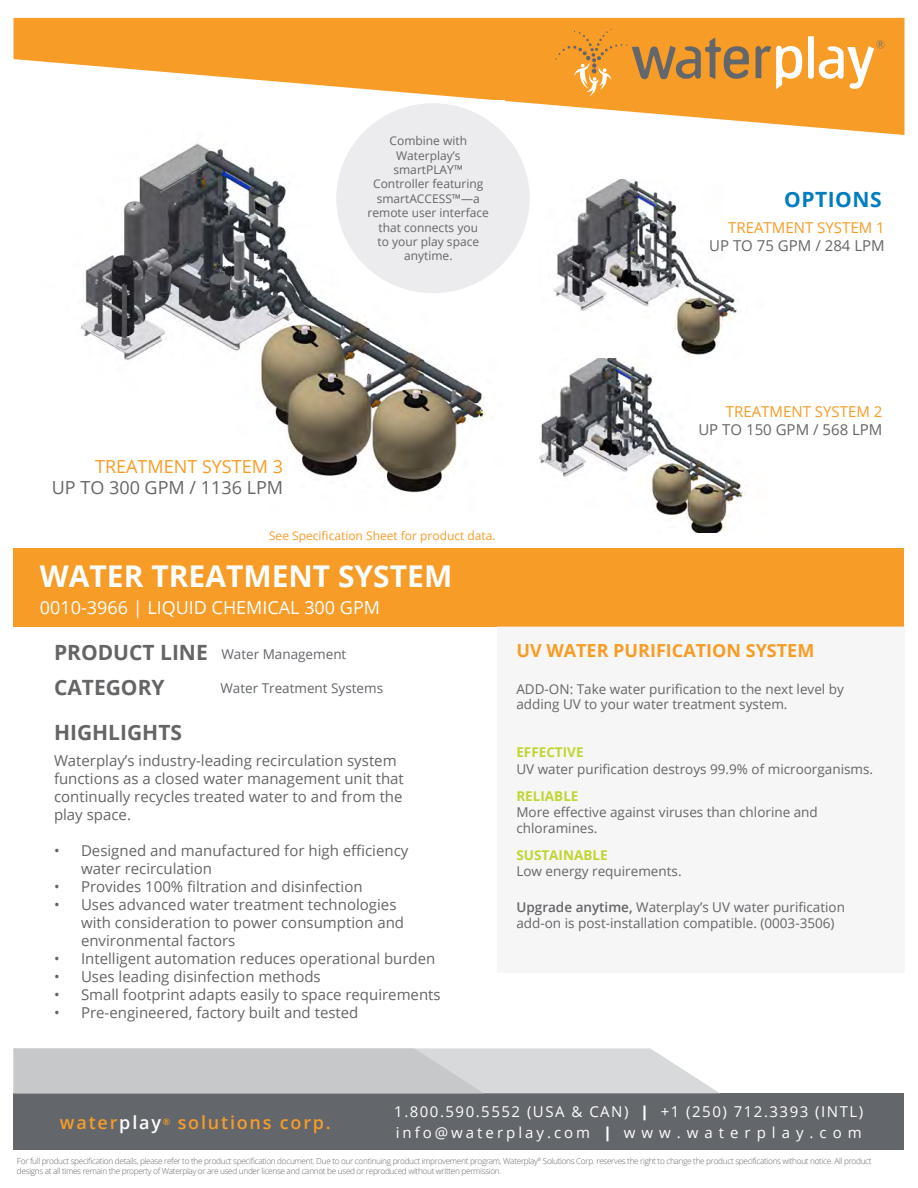
<style>
.page{position:relative;width:918px;height:1188px;background:#fff}
.page>*{position:absolute;margin:0;border:0;box-sizing:border-box;transform-origin:0 0}
.t1{font:700 30px "Open Sans";color:#fff}
.t2{font:700 21px/35.4px "Open Sans";color:#656568}
.t3{font:700 21px "Open Sans";letter-spacing:.025em;color:#007dbe}
.t4{font:18px "Open Sans";color:#fff}
.t5{font:700 18px "Open Sans";color:#f89c24}
.t6{font:600 18px "Open Sans";letter-spacing:.1em;color:#f89c28}
.t7{font:18px "Open Sans";color:#656568}
.t8{font:18px "Open Sans";color:#f89c24}
.t9{font:15px/18px "Open Sans";color:#656568}
.t10{font:15px/21px "Open Sans";letter-spacing:.1em;color:#fff}
.t11{font:15px "Open Sans";color:#f89c24}
.t12{font:13.5px/16.2px "Open Sans";color:#656568}
.t13{font:13.5px "Open Sans";color:#63666a}
.t14{font:700 13.5px "Open Sans";color:#c1d52f}
.t15{font:12px/14.4px "Open Sans";color:#656568;text-align:center}
.t16{font:12px "Open Sans";color:#f89c28}
.t17{font:300 8.25px/9.9px "Open Sans";letter-spacing:-.04em;color:#63666a}
.s1{font-weight:600}
.s2{font-weight:800}
.s3{color:#fff}
</style>
<div class="page">
<div style="left:14px;top:1093px;width:890px;height:57px;background:#63666a"></div>
<svg style="left:14px;top:18px;width:890px;height:117px;fill:#f89c28"></svg>
<svg style="left:555px;top:29px;width:194px;height:68px"></svg>
<svg style="left:756px;top:36px;width:129px;height:54px"></svg>
<div style="left:14px;top:548px;width:890px;height:78px;background:#f89c28"></div>
<div style="left:497px;top:626px;width:407px;height:347px;background:#f6f6f7"></div>
<img style="left:14px;top:101px;width:490px;height:392px">
<img style="left:539px;top:358px;width:207px;height:175px">
<img style="left:553px;top:179px;width:185px;height:179px">
<div style="left:336px;top:103px;width:194px;height:190px;background:#ececee;border-radius:50%"></div>
<svg style="left:13px;top:1048px;width:706px;height:45px"></svg>
<p class="t15" style="left:368px;top:133px;width:123px">Combine with<br>Waterplay’s smartPLAY™<br>Controller featuring smartACCESS™—a remote user interface that connects you<br>to your play space anytime.</p>
<p class="t3" style="left:784px;top:184px;width:99px">OPTIONS</p>
<p class="t11" style="left:728px;top:218px;width:158px">TREATMENT SYSTEM 1</p>
<p class="t9" style="left:709px;top:236px;width:177px">UP TO 75 GPM / 284 LPM</p>
<p class="t8" style="left:95px;top:454px;width:189px">TREATMENT SYSTEM 3</p>
<p class="t7" style="left:52px;top:476px;width:233px">UP TO 300 GPM / 1136 LPM</p>
<p class="t16" style="left:269px;top:527px;width:228px">See Specification Sheet for product data.</p>
<p class="t1" style="left:40px;top:554px;width:414px">WATER TREATMENT SYSTEM</p>
<p class="t4" style="left:40px;top:595px;width:342px">0010-3966 | LIQUID CHEMICAL 300 GPM</p>
<h2 class="t2" style="left:54px;top:634px;width:155px">PRODUCT LINE<br>CATEGORY</h2>
<p class="t13" style="left:221px;top:644px;width:127px">Water Management</p>
<h2 class="t2" style="left:54px;top:714px;width:130px">HIGHLIGHTS</h2>
<p class="t13" style="left:220px;top:678px;width:164px">Water Treatment Systems</p>
<p class="t9" style="left:54px;top:751px;width:351px">Waterplay’s industry-leading recirculation system functions as a closed water management unit that continually recycles treated water to and from the play space.</p>
<p class="t9" style="left:81px;top:841px;width:329px;text-indent:-27px">• Designed and manufactured for high efficiency water recirculation</p>
<p class="t9" style="left:54px;top:877px;width:310px">• Provides 100% filtration and disinfection</p>
<p class="t9" style="left:81px;top:895px;width:325px;text-indent:-27px">• Uses advanced water treatment technologies with consideration to power consumption and environmental factors</p>
<p class="t9" style="left:54px;top:949px;width:383px">• Intelligent automation reduces operational burden</p>
<p class="t9" style="left:54px;top:967px;width:268px">• Uses leading disinfection methods</p>
<p class="t9" style="left:54px;top:985px;width:388px">• Small footprint adapts easily to space requirements</p>
<p class="t9" style="left:54px;top:1003px;width:306px">• Pre-engineered, factory built and tested</p>
<p class="t11" style="left:726px;top:401px;width:158px">TREATMENT SYSTEM 2</p>
<p class="t9" style="left:698px;top:420px;width:186px">UP TO 150 GPM / 568 LPM</p>
<p class="t5" style="left:516px;top:638px;width:299px">UV WATER PURIFICATION SYSTEM</p>
<p class="t12" style="left:516px;top:681px;width:329px;line-height:15px">ADD-ON: Take water purification to the next level by adding UV to your water treatment system.</p>
<p class="t14" style="left:516px;top:743px;width:69px">EFFECTIVE</p>
<p class="t12" style="left:516px;top:760px;width:358px">UV water purification destroys 99.9% of microorganisms.</p>
<p class="t14" style="left:516px;top:786px;width:64px">RELIABLE</p>
<p class="t12" style="left:516px;top:803px;width:303px">More effective against viruses than chlorine and chloramines.</p>
<p class="t14" style="left:516px;top:846px;width:93px">SUSTAINABLE</p>
<p class="t12" style="left:516px;top:863px;width:167px">Low energy requirements.</p>
<p class="t12" style="left:516px;top:899px;width:330px"><span class="s1">Upgrade anytime,</span> Waterplay’s UV water purification add-on is post-installation compatible. (0003-3506)</p>
<p class="t10" style="left:394px;top:1100px;width:470px">1.800.590.5552 (USA &amp; CAN) <span class="s2">|</span> +1 (250) 712.3393 (INTL) info@waterplay.com <span class="s2">|</span> w w w . w a t e r p l a y . c o m</p>
<p class="t6" style="left:60px;top:1110px;width:272px">water<span class="s3">play</span><sup>®</sup> solutions corp.</p>
<p class="t17" style="left:17px;top:1156px;width:856px">For full product specification details, please refer to the product specification document. Due to our continuing product improvement program, Waterplay<sup>®</sup> Solutions Corp. reserves the right to change the product specifications without notice. All product designs at all times remain the property of Waterplay or are used under license and cannot be used or reproduced without written permission.</p>
</div>
